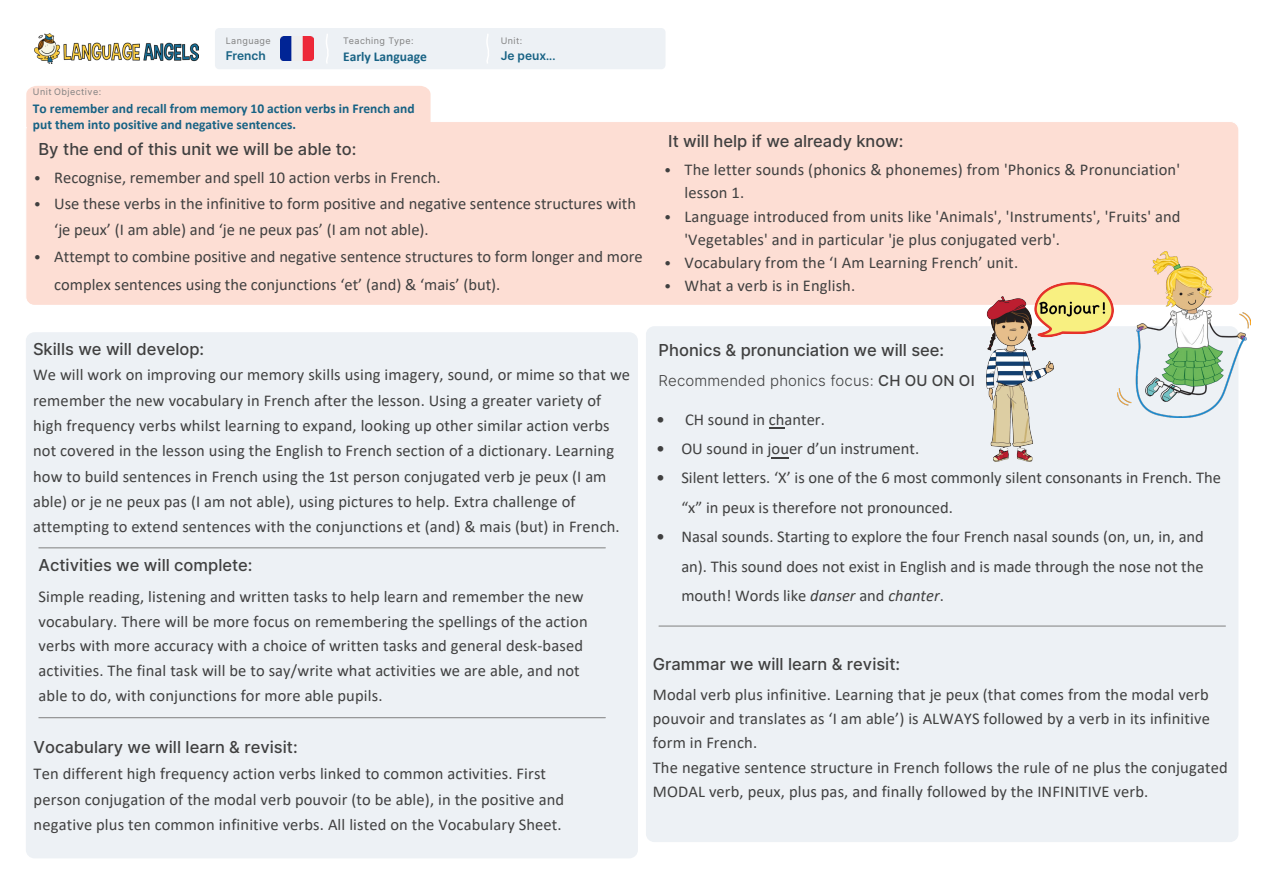
<style>
.page{position:relative;width:1263px;height:893px;background:#fff}
.page>*{position:absolute;margin:0;border:0;box-sizing:border-box;transform-origin:0 0}
.t1{font:16.5px/25.3px "Calibri";letter-spacing:.01em;color:#404040}
.t2{font:500 16.5px "Inter";color:#404040}
.t3{font:15px "Inter Light BETA";letter-spacing:.01em;color:#404040}
.t4{font:700 13.5px/16.2px "Calibri";color:#176284}
.t5{font:600 12px "Inter";color:#176284}
.t6{font:9px "Inter";letter-spacing:.05em;color:#808080}
.s1{font-family:"Minion Pro";font-weight:700}
.s2{font-family:"Inter Light BETA"}
.s3{font-family:"Inter";font-weight:500}
.s4{font-family:"Inter";font-weight:500;font-size:18px}
.s5{font-style:italic}
</style>
<div class="page">
<div style="left:26px;top:332px;width:612px;height:526px;background:#edf1f5;border-radius:9px"></div>
<div style="left:646px;top:326px;width:592px;height:516px;background:#edf1f5;border-radius:8px"></div>
<img style="left:34px;top:34px;width:164px;height:29px">
<div style="left:26px;top:122px;width:1213px;height:183px;background:#fdded4;border-radius:8px"></div>
<div style="left:215px;top:28px;width:450px;height:41px;background:#edf1f5;border-radius:4px"></div>
<svg style="left:326px;top:34px;width:3px;height:29px"></svg>
<svg style="left:486px;top:34px;width:3px;height:29px"></svg>
<div style="left:26px;top:86px;width:405px;height:41px;background:#fdded4"></div>
<hr style="left:39px;top:547px;width:566px;height:1px;background:#808080">
<hr style="left:39px;top:717px;width:566px;height:1px;background:#808080">
<hr style="left:659px;top:626px;width:566px;height:1px;background:#808080">
<img style="left:280px;top:37px;width:33px;height:24px">
<img style="left:1118px;top:251px;width:132px;height:166px">
<img style="left:987px;top:283px;width:127px;height:179px">
<svg style="left:769px;top:428px;width:16px;height:1px"></svg>
<svg style="left:772px;top:457px;width:17px;height:1px"></svg>
<p class="t6" style="left:226px;top:34px;width:47px">Language</p>
<p class="t6" style="left:343px;top:34px;width:72px">Teaching Type:</p>
<p class="t6" style="left:501px;top:34px;width:23px">Unit:</p>
<p class="t5" style="left:226px;top:47px;width:42px">French</p>
<p class="t4" style="left:343px;top:48px;width:85px">Early Language</p>
<p class="t5" style="left:501px;top:47px;width:56px">Je peux<span class="s1">...</span></p>
<p class="t6" style="left:33px;top:85px;width:70px">Unit Objective:</p>
<p class="t4" style="left:33px;top:100px;width:383px">To remember and recall from memory 10 action verbs in French and put them into positive and negative sentences.</p>
<p class="t2" style="left:39px;top:137px;width:319px">By the end of this unit we will be able to:</p>
<p class="t2" style="left:668px;top:129px;width:237px">It will help if we already know:</p>
<p class="t1" style="left:33px;top:164px;width:409px"><span class="s2">•</span> Recognise, remember and spell 10 action verbs in French.</p>
<p class="t1" style="left:54px;top:190px;width:583px;line-height:26.2px;text-indent:-21px"><span class="s2">•</span> Use these verbs in the infinitive to form positive and negative sentence structures with ‘je peux’ (I am able) and ‘je ne peux pas’ (I am not able).</p>
<p class="t1" style="left:54px;top:242px;width:590px;line-height:28px;text-indent:-21px"><span class="s2">•</span> Attempt to combine positive and negative sentence structures to form longer and more complex sentences using the conjunctions ‘et’ (and) &amp; ‘mais’ (but).</p>
<p class="t1" style="left:684px;top:158px;width:497px;line-height:23.1px;text-indent:-21px"><span class="s2">•</span> The letter sounds (phonics &amp; phonemes) from 'Phonics &amp; Pronunciation' lesson 1.</p>
<p class="t1" style="left:684px;top:204px;width:498px;line-height:23.1px;text-indent:-21px"><span class="s2">•</span> Language introduced from units like 'Animals', 'Instruments', 'Fruits' and 'Vegetables' and in particular 'je plus conjugated verb'.</p>
<p class="t1" style="left:663px;top:249px;width:356px"><span class="s2">•</span> Vocabulary from the ‘I Am Learning French’ unit.</p>
<p class="t1" style="left:663px;top:272px;width:194px"><span class="s2">•</span> What a verb is in English.</p>
<p class="t2" style="left:33px;top:337px;width:173px">Skills we will develop:</p>
<p class="t2" style="left:659px;top:338px;width:287px">Phonics &amp; pronunciation we will see:</p>
<p class="t1" style="left:33px;top:362px;width:598px">We will work on improving our memory skills using imagery, sound, or mime so that we remember the new vocabulary in French after the lesson. Using a greater variety of high frequency verbs whilst learning to expand, looking up other similar action verbs not covered in the lesson using the English to French section of a dictionary. Learning how to build sentences in French using the 1st person conjugated verb je peux (I am able) or je ne peux pas (I am not able), using pictures to help. Extra challenge of attempting to extend sentences with the conjunctions et (and) &amp; mais (but) in French.</p>
<p class="t3" style="left:659px;top:370px;width:318px">Recommended phonics focus: <span class="s3">CH OU ON OI</span></p>
<p class="t1" style="left:39px;top:550px;width:546px;line-height:30.6px"><span class="s3">Activities we will complete:<br></span>Simple reading, listening and written tasks to help learn and remember the new</p>
<p class="t1" style="left:39px;top:608px;width:551px;line-height:24.8px">vocabulary. There will be more focus on remembering the spellings of the action verbs with more accuracy with a choice of written tasks and general desk-based activities. The final task will be to say/write what activities we are able, and not able to do, with conjunctions for more able pupils.</p>
<p class="t1" style="left:656px;top:406px;width:170px"><span class="s4">•</span> CH sound in chanter.</p>
<p class="t1" style="left:656px;top:435px;width:265px"><span class="s4">•</span> OU sound in jouer d’un instrument.</p>
<p class="t1" style="left:681px;top:463px;width:541px;line-height:29.4px;text-indent:-26px"><span class="s4">•</span> Silent letters. ‘X’ is one of the 6 most commonly silent consonants in French. The “x” in peux is therefore not pronounced.</p>
<p class="t1" style="left:681px;top:522px;width:524px;line-height:29.4px;text-align:justify;text-indent:-26px"><span class="s4">•</span> Nasal sounds. Starting to explore the four French nasal sounds (on, un, in, and an). This sound does not exist in English and is made through the nose not the mouth! Words like <span class="s5">danser</span> and <span class="s5">chanter</span>.</p>
<p class="t1" style="left:653px;top:649px;width:557px;line-height:29.8px"><span class="s3">Grammar we will learn &amp; revisit:<br></span>Modal verb plus infinitive. Learning that je peux (that comes from the modal verb</p>
<p class="t1" style="left:653px;top:706px;width:576px;line-height:24.5px">pouvoir and translates as ‘I am able’) is ALWAYS followed by a verb in its infinitive form in French.<br>The negative sentence structure in French follows the rule of ne plus the conjugated MODAL verb, peux, plus pas, and finally followed by the INFINITIVE verb.</p>
<p class="t1" style="left:34px;top:734px;width:532px;line-height:25.8px"><span class="s3">Vocabulary we will learn &amp; revisit:<br></span>Ten different high frequency action verbs linked to common activities. First person conjugation of the modal verb pouvoir (to be able), in the positive and negative plus ten common infinitive verbs. All listed on the Vocabulary Sheet.</p>
</div>
